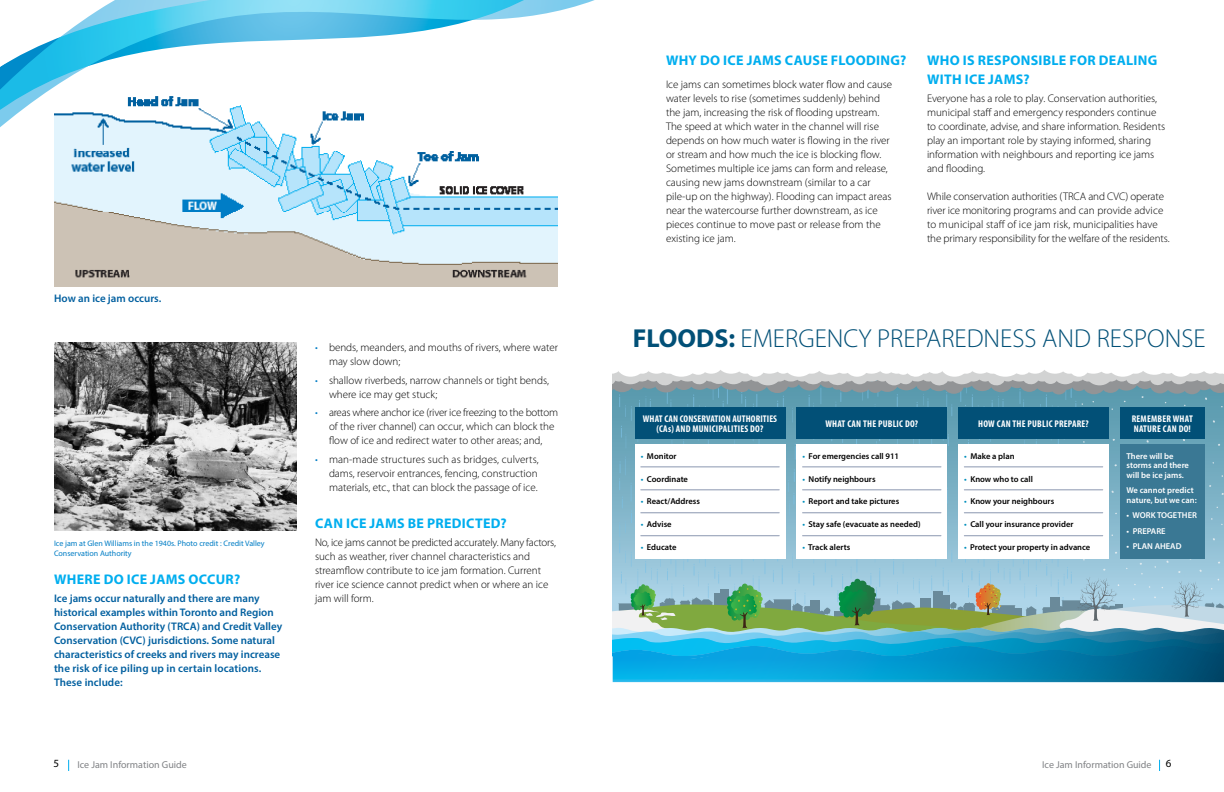
<style>
.page{position:relative;width:1224px;height:792px;background:#fff}
.page>*{position:absolute;margin:0;border:0;box-sizing:border-box;transform-origin:0 0}
.t1{font:300 26.1px "Myriad Pro";color:#025077}
.t2{font:700 14px/19px "Myriad Pro";letter-spacing:.02em;color:#00aeef}
.t3{font:300 11px/14px "Myriad Pro";color:#000}
.t4{font:600 11px/14px "Myriad Pro";color:#005f9f}
.t5{font:11px "Myriad Pro";color:#000}
.t6{font:10px "Myriad Pro";color:#808285}
.t7{font:700 condensed 9.7px/9.7px "Myriad Pro";letter-spacing:.02em;color:#fff;text-align:center}
.Body{font:600 8.5px "Myriad Pro";color:#000}
.Body_white{font:600 8.5px/9.7px "Myriad Pro";color:#fff}
.t8{font:8px/10px "Myriad Pro";color:#007dc5}
.s1{color:#007dc5}
.s2{font-weight:700}
.s3{color:#008fbc}
</style>
<div class="page">
<svg style="left:0;top:0;width:595px;height:127px"></svg>
<img style="left:54px;top:92px;width:504px;height:195px">
<img style="left:54px;top:343px;width:243px;height:188px">
<svg style="left:613px;top:370px;width:611px;height:312px;background:#6eaebc"></svg>
<div style="left:1169px;top:357px;width:24px;height:20px;background:#fff;border-radius:50%"></div>
<div style="left:1125px;top:356px;width:21px;height:18px;background:#fff;border-radius:50%"></div>
<div style="left:1159px;top:359px;width:18px;height:15px;background:#fff;border-radius:50%"></div>
<div style="left:1078px;top:349px;width:31px;height:25px;background:#fff;border-radius:50%"></div>
<div style="left:1107px;top:351px;width:31px;height:26px;background:#fff;border-radius:50%"></div>
<div style="left:1100px;top:361px;width:15px;height:13px;background:#fff;border-radius:50%"></div>
<div style="left:635px;top:444px;width:150px;height:115px;background:#fff"></div>
<div style="left:796px;top:444px;width:151px;height:115px;background:#fff"></div>
<div style="left:958px;top:444px;width:151px;height:115px;background:#fff"></div>
<div style="left:635px;top:408px;width:150px;height:31px;background:#025077"></div>
<div style="left:796px;top:408px;width:151px;height:31px;background:#025077"></div>
<div style="left:958px;top:408px;width:151px;height:31px;background:#025077"></div>
<div style="left:1120px;top:408px;width:85px;height:31px;background:#025077"></div>
<div style="left:1120px;top:444px;width:85px;height:115px;background:#3a7894"></div>
<hr style="left:641px;top:467px;width:138px;height:1px;background:#8a97b0">
<hr style="left:641px;top:490px;width:138px;height:1px;background:#8a97b0">
<hr style="left:641px;top:513px;width:138px;height:1px;background:#8a97b0">
<hr style="left:641px;top:536px;width:138px;height:1px;background:#8a97b0">
<hr style="left:803px;top:467px;width:138px;height:1px;background:#8a97b0">
<hr style="left:803px;top:490px;width:138px;height:1px;background:#8a97b0">
<hr style="left:803px;top:513px;width:138px;height:1px;background:#8a97b0">
<hr style="left:803px;top:536px;width:138px;height:1px;background:#8a97b0">
<hr style="left:964px;top:467px;width:139px;height:1px;background:#8a97b0">
<hr style="left:964px;top:490px;width:139px;height:1px;background:#8a97b0">
<hr style="left:964px;top:513px;width:139px;height:1px;background:#8a97b0">
<hr style="left:964px;top:536px;width:139px;height:1px;background:#8a97b0">
<p class="t4" style="left:54px;top:291px;width:109px">How an ice jam occurs.</p>
<p class="t8" style="left:54px;top:538px;width:212px">Ice jam at Glen Williams in the 1940s. Photo credit : Credit Valley<br>Conservation Authority</p>
<p class="t2" style="left:54px;top:569px;width:188px">WHERE DO ICE JAMS OCCUR?</p>
<p class="t4" style="left:54px;top:591px;width:230px">Ice jams occur naturally and there are many historical examples within Toronto and Region Conservation Authority (TRCA) and Credit Valley Conservation (CVC) jurisdictions. Some natural characteristics of creeks and rivers may increase the risk of ice piling up in certain locations.</p>
<p class="t4" style="left:54px;top:675px;width:70px">These include:</p>
<p class="t3" style="left:329px;top:341px;width:230px;text-indent:-14px"><span class="s1">•</span> bends, meanders, and mouths of rivers, where water may slow down;</p>
<p class="t3" style="left:329px;top:373px;width:222px;text-indent:-14px"><span class="s1">•</span> shallow riverbeds, narrow channels or tight bends, where ice may get stuck;</p>
<p class="t3" style="left:329px;top:406px;width:231px;text-indent:-14px"><span class="s1">•</span> areas where anchor ice (river ice freezing to the bottom of the river channel) can occur, which can block the flow of ice and redirect water to other areas; and,</p>
<p class="t3" style="left:329px;top:452px;width:211px;text-align:justify;text-indent:-14px"><span class="s1">•</span> man-made structures such as bridges, culverts, dams, reservoir entrances, fencing, construction materials, etc., that can block the passage of ice.</p>
<p class="t2" style="left:315px;top:513px;width:193px">CAN ICE JAMS BE PREDICTED?</p>
<p class="t3" style="left:315px;top:536px;width:242px">No, ice jams cannot be predicted accurately. Many factors, such as weather, river channel characteristics and streamflow contribute to ice jam formation. Current river ice science cannot predict when or where an ice jam will form.</p>
<p class="t2" style="left:666px;top:50px;width:242px">WHY DO ICE JAMS CAUSE FLOODING?</p>
<p class="t3" style="left:666px;top:77px;width:228px">Ice jams can sometimes block water flow and cause water levels to rise (sometimes suddenly) behind the jam, increasing the risk of flooding upstream.<br>The speed at which water in the channel will rise depends on how much water is flowing in the river or stream and how much the ice is blocking flow.<br>Sometimes multiple ice jams can form and release, causing new jams downstream (similar to a car pile-up on the highway). Flooding can impact areas near the watercourse further downstream, as ice pieces continue to move past or release from the existing ice jam.</p>
<p class="t2" style="left:927px;top:50px;width:232px">WHO IS RESPONSIBLE FOR DEALING<br>WITH ICE JAMS?</p>
<p class="t3" style="left:927px;top:92px;width:240px">Everyone has a role to play. Conservation authorities, municipal staff and emergency responders continue to coordinate, advise, and share information. Residents play an important role by staying informed, sharing information with neighbours and reporting ice jams and flooding.</p>
<p class="t3" style="left:927px;top:190px;width:244px">While conservation authorities (TRCA and CVC) operate river ice monitoring programs and can provide advice to municipal staff of ice jam risk, municipalities have the primary responsibility for the welfare of the residents.</p>
<p class="t1" style="left:633px;top:324px;width:574px"><span class="s2">FLOODS:</span> EMERGENCY PREPAREDNESS AND RESPONSE</p>
<h1 class="t7" style="left:643px;top:413px;width:136px">WHAT CAN CONSERVATION AUTHORITIES (CAs) AND MUNICIPALITIES DO?</h1>
<p class="Body" style="left:641px;top:450px;width:37px"><span class="s3">•</span> Monitor</p>
<p class="Body" style="left:641px;top:473px;width:49px"><span class="s3">•</span> Coordinate</p>
<p class="Body" style="left:641px;top:496px;width:61px"><span class="s3">•</span> React/Address</p>
<p class="Body" style="left:641px;top:519px;width:32px"><span class="s3">•</span> Advise</p>
<p class="Body" style="left:641px;top:542px;width:37px"><span class="s3">•</span> Educate</p>
<h1 class="t7" style="left:825px;top:418px;width:94px">WHAT CAN THE PUBLIC DO?</h1>
<h1 class="t7" style="left:978px;top:418px;width:112px">HOW CAN THE PUBLIC PREPARE?</h1>
<h1 class="t7" style="left:1132px;top:413px;width:63px;text-align:left">REMEMBER WHAT<br>NATURE CAN DO!</h1>
<p class="Body" style="left:802px;top:450px;width:98px"><span class="s3">•</span> For emergencies call 911</p>
<p class="Body" style="left:802px;top:473px;width:75px"><span class="s3">•</span> Notify neighbours</p>
<p class="Body" style="left:802px;top:496px;width:98px"><span class="s3">•</span> Report and take pictures</p>
<p class="Body" style="left:802px;top:519px;width:120px"><span class="s3">•</span> Stay safe (evacuate as needed)</p>
<p class="Body" style="left:802px;top:542px;width:49px"><span class="s3">•</span> Track alerts</p>
<p class="Body" style="left:964px;top:450px;width:52px"><span class="s3">•</span> Make a plan</p>
<p class="Body" style="left:964px;top:473px;width:70px"><span class="s3">•</span> Know who to call</p>
<p class="Body" style="left:964px;top:496px;width:92px"><span class="s3">•</span> Know your neighbours</p>
<p class="Body" style="left:964px;top:519px;width:111px"><span class="s3">•</span> Call your insurance provider</p>
<p class="Body" style="left:964px;top:542px;width:128px"><span class="s3">•</span> Protect your property in advance</p>
<p class="Body_white" style="left:1127px;top:451px;width:64px">There will be storms and there will be ice jams.</p>
<p class="Body_white" style="left:1127px;top:485px;width:72px">We cannot predict nature, but we can:</p>
<p class="Body_white" style="left:1127px;top:510px;width:72px">• WORK TOGETHER</p>
<p class="Body_white" style="left:1127px;top:526px;width:41px">• PREPARE</p>
<p class="Body_white" style="left:1127px;top:541px;width:56px">• PLAN AHEAD</p>
<p class="t5" style="left:54px;top:757px;width:7px">5</p>
<p class="t6" style="left:77px;top:758px;width:111px">Ice Jam Information Guide</p>
<p class="t6" style="left:1042px;top:758px;width:111px">Ice Jam Information Guide</p>
<p class="t5" style="left:1166px;top:757px;width:7px">6</p>
</div>
